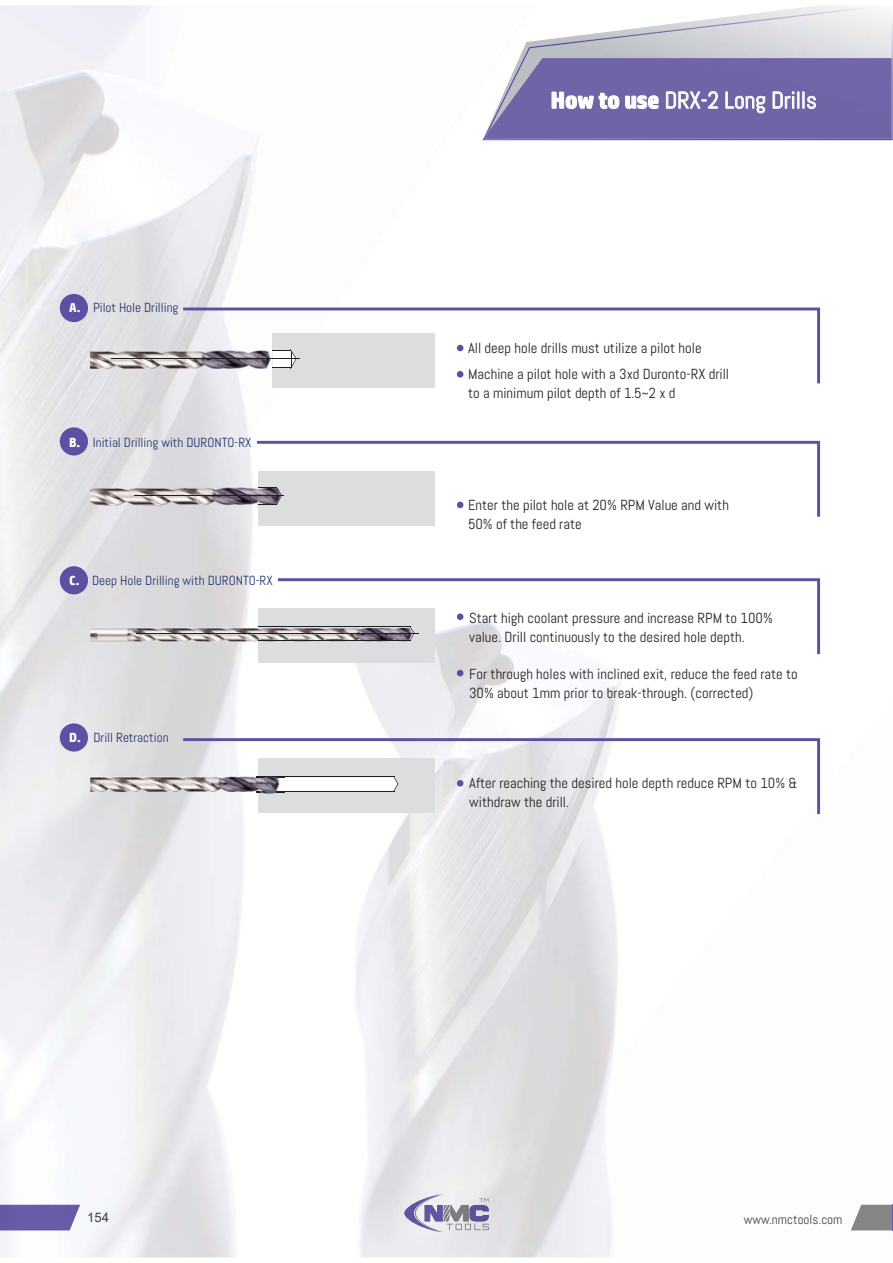
<style>
.page{position:relative;width:893px;height:1263px;background:#fff}
.page>*{position:absolute;margin:0;border:0;box-sizing:border-box;transform-origin:0 0}
.t1{font:23.25px "Abel";color:#fff}
.t2{font:14.55px/18.9px "Abel";color:#231f20}
.t3{font:13.2px "Abel";color:#22356b}
.t4{font:13.05px "Abel";color:#404042}
.t5{font:13.05px "Arial";color:#231f20}
.s1{font-family:"HP Simplified";font-weight:700;color:#fff}
.s2{font-family:"HP Simplified";font-weight:700}
</style>
<div class="page">
<img style="left:0;top:5px;width:545px;height:1252px">
<img style="left:545px;top:684px;width:348px;height:573px">
<div style="left:0;top:1205px;width:80px;height:25px;background:#675ca8"></div>
<img style="left:89px;top:1212px;width:20px;height:10px">
<svg style="left:851px;top:1205px;width:42px;height:25px"></svg>
<svg style="left:404px;top:1194px;width:85px;height:38px;background:#bab7cc"></svg>
<img style="left:744px;top:1215px;width:98px;height:9px">
<img style="left:484px;top:5px;width:409px;height:53px">
<img style="left:482px;top:138px;width:411px;height:3px">
<img style="left:483px;top:58px;width:410px;height:82px">
<img style="left:90px;top:351px;width:90px;height:18px">
<div style="left:258px;top:471px;width:177px;height:55px;background:#dcddde"></div>
<div style="left:258px;top:608px;width:177px;height:54px;background:#dcddde"></div>
<div style="left:272px;top:334px;width:163px;height:54px;background:#dcddde"></div>
<img style="left:90px;top:488px;width:164px;height:17px">
<div style="left:60px;top:427px;width:28px;height:29px;background:#5b50a1;border-radius:50%"></div>
<div style="left:60px;top:566px;width:28px;height:28px;background:#5b50a1;border-radius:50%"></div>
<div style="left:60px;top:723px;width:28px;height:29px;background:#5b50a1;border-radius:50%"></div>
<svg style="left:551px;top:91px;width:108px;height:18px;background:#938bbc"></svg>
<svg style="left:666px;top:91px;width:52px;height:18px"></svg>
<svg style="left:725px;top:91px;width:40px;height:23px"></svg>
<svg style="left:772px;top:91px;width:44px;height:18px"></svg>
<hr style="left:134px;top:495px;width:150px;height:1px;background:#231f20">
<hr style="left:112px;top:358px;width:188px;height:1px;background:#231f20">
<div style="left:60px;top:294px;width:28px;height:28px;background:#5b50a1;border-radius:50%"></div>
<svg style="left:457px;top:670px;width:6px;height:6px"></svg>
<hr style="left:258px;top:627px;width:152px;height:1px;background:#231f20">
<img style="left:90px;top:628px;width:185px;height:14px">
<hr style="left:136px;top:633px;width:283px;height:1px;background:#231f20">
<img style="left:90px;top:776px;width:90px;height:16px">
<hr style="left:258px;top:641px;width:152px;height:1px;background:#231f20">
<svg style="left:180px;top:306px;width:641px;height:80px"></svg>
<svg style="left:254px;top:439px;width:567px;height:81px"></svg>
<svg style="left:275px;top:577px;width:546px;height:80px"></svg>
<svg style="left:180px;top:737px;width:641px;height:80px"></svg>
<p class="t3" style="left:69px;top:299px;width:111px"><span class="s1">A.</span> Pilot Hole Drilling</p>
<p class="t3" style="left:69px;top:434px;width:184px"><span class="s1">B.</span> Initial Drilling with DURONTO-RX</p>
<p class="t3" style="left:69px;top:572px;width:205px"><span class="s1">C.</span> Deep Hole Drilling with DURONTO-RX</p>
<p class="t3" style="left:69px;top:729px;width:101px"><span class="s1">D.</span> Drill Retraction</p>
<h1 class="t1" style="left:551px;top:86px;width:268px"><span class="s2">How to use</span> DRX-2 Long Drills</h1>
<p class="t2" style="left:468px;top:335px;width:263px;line-height:26.2px">All deep hole drills must utilize a pilot hole<br>Machine a pilot hole with a 3xd Duronto-RX drill</p>
<p class="t2" style="left:468px;top:384px;width:209px">to a minimum pilot depth of 1.5~2 x d</p>
<p class="t2" style="left:468px;top:495px;width:262px">Enter the pilot hole at 20% RPM Value and with<br>50% of the feed rate</p>
<p class="t2" style="left:469px;top:608px;width:305px">Start high coolant pressure and increase RPM to 100% value. Drill continuously to the desired hole depth.</p>
<p class="t2" style="left:469px;top:665px;width:330px">For through holes with inclined exit, reduce the feed rate to<br>30% about 1mm prior to break-through. (corrected)</p>
<p class="t2" style="left:469px;top:773px;width:330px">After reaching the desired hole depth reduce RPM to 10% &amp; withdraw the drill.</p>
<p class="t5" style="left:87px;top:1210px;width:23px">154</p>
<p class="t4" style="left:744px;top:1211px;width:100px">www.nmctools.com</p>
</div>
